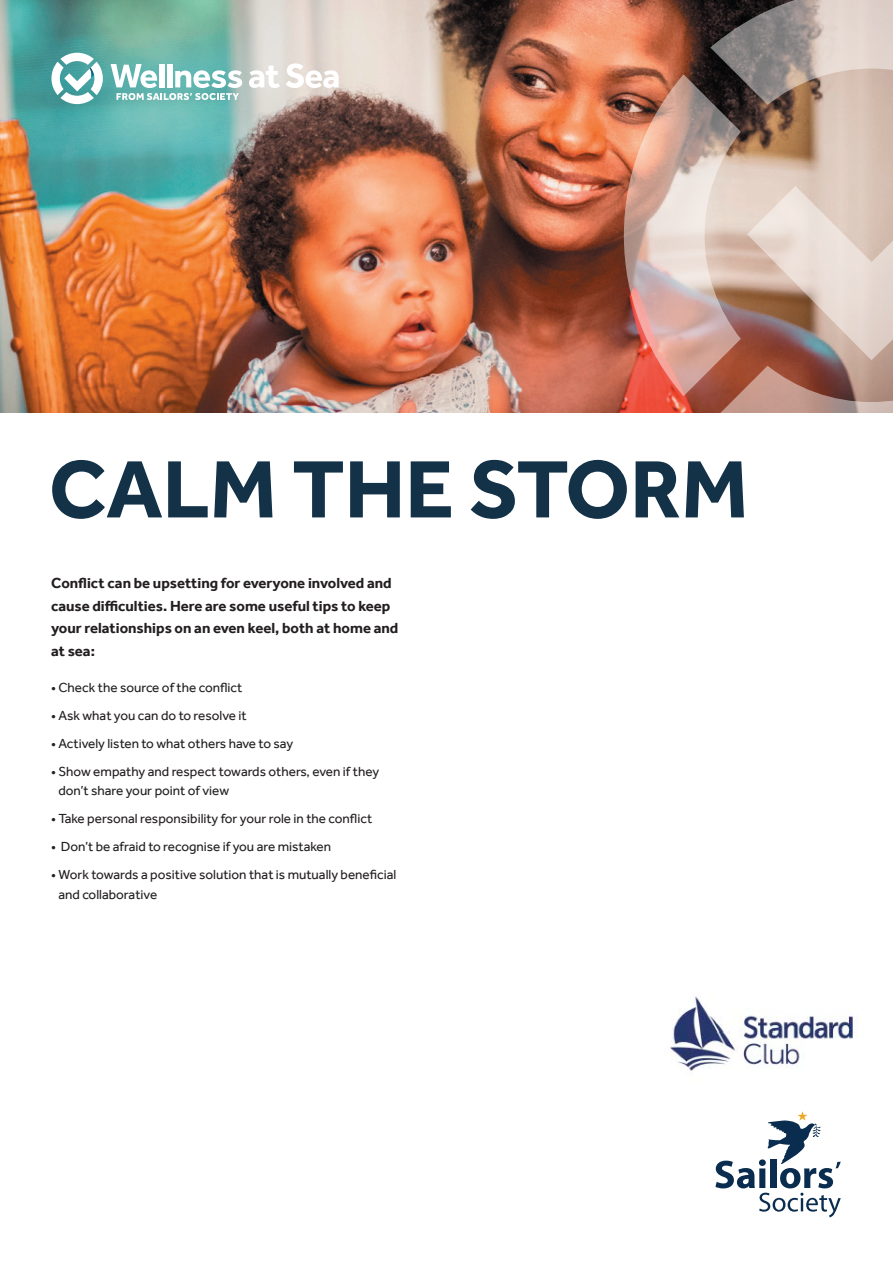
<style>
.page{position:relative;width:893px;height:1263px;background:#fff}
.page>*{position:absolute;margin:0;border:0;box-sizing:border-box;transform-origin:0 0}
.t1{font:700 84px "Effra";color:#133147}
.t2{font:700 15px/22.5px "Effra";color:#231f20}
.t3{font:13.5px/19.5px "Effra";color:#231f20}
</style>
<div class="page">
<img style="left:0;top:0;width:624px;height:412px">
<svg style="left:715px;top:1111px;width:126px;height:106px"></svg>
<svg style="left:249px;top:63px;width:90px;height:25px"></svg>
<svg style="left:51px;top:53px;width:52px;height:51px"></svg>
<svg style="left:111px;top:64px;width:131px;height:36px"></svg>
<img style="left:624px;top:0;width:269px;height:413px">
<img style="left:670px;top:996px;width:183px;height:75px">
<h1 class="t1" style="left:49px;top:439px;width:701px">CALM THE STORM</h1>
<p class="t2" style="left:51px;top:572px;width:349px">Conflict can be upsetting for everyone involved and cause difficulties. Here are some useful tips to keep your relationships on an even keel, both at home and at sea:</p>
<p class="t3" style="left:51px;top:677px;width:193px">• Check the source of the conflict</p>
<p class="t3" style="left:51px;top:705px;width:197px">• Ask what you can do to resolve it</p>
<p class="t3" style="left:51px;top:733px;width:244px">• Actively listen to what others have to say</p>
<p class="t3" style="left:58px;top:761px;width:322px;text-indent:-7px">• Show empathy and respect towards others, even if they don’t share your point of view</p>
<p class="t3" style="left:51px;top:809px;width:323px">• Take personal responsibility for your role in the conflict</p>
<p class="t3" style="left:51px;top:837px;width:282px">• Don’t be afraid to recognise if you are mistaken</p>
<p class="t3" style="left:58px;top:865px;width:339px;text-indent:-7px">• Work towards a positive solution that is mutually beneficial and collaborative</p>
</div>
